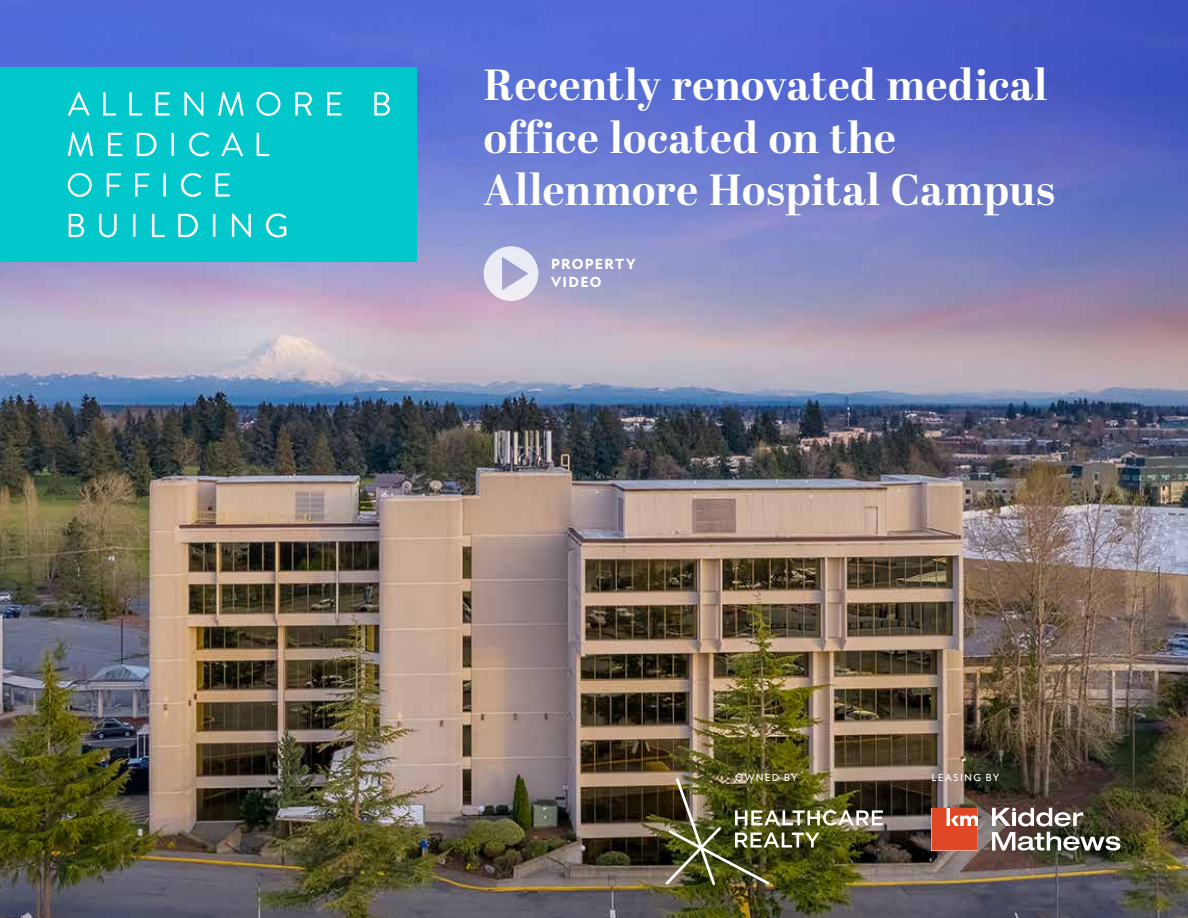
<style>
.page{position:relative;width:1188px;height:918px;background:#fff}
.page>*{position:absolute;margin:0;border:0;box-sizing:border-box;transform-origin:0 0}
.t1{font:700 43.5px/52.5px "Abril Display";letter-spacing:.01em;color:#fff}
.t2{font:800 15px/18px "New Atten";letter-spacing:.09em;color:#fff}
.t3{font:500 10.5px "New Atten";letter-spacing:.12em;color:#fff}
</style>
<div class="page">
<img style="left:0;top:0;width:1188px;height:918px">
<div style="left:0;top:68px;width:416px;height:194px;background:#02c8cb"></div>
<svg style="left:68px;top:92px;width:22px;height:24px"></svg>
<svg style="left:103px;top:92px;width:13px;height:24px"></svg>
<svg style="left:129px;top:92px;width:13px;height:24px"></svg>
<svg style="left:156px;top:92px;width:14px;height:24px"></svg>
<svg style="left:184px;top:92px;width:19px;height:24px"></svg>
<svg style="left:218px;top:92px;width:26px;height:24px"></svg>
<svg style="left:256px;top:92px;width:24px;height:24px"></svg>
<svg style="left:295px;top:92px;width:17px;height:24px"></svg>
<svg style="left:327px;top:92px;width:15px;height:24px"></svg>
<svg style="left:374px;top:92px;width:16px;height:24px"></svg>
<svg style="left:68px;top:132px;width:25px;height:24px"></svg>
<svg style="left:108px;top:133px;width:14px;height:23px"></svg>
<svg style="left:137px;top:133px;width:20px;height:23px"></svg>
<hr style="left:171px;top:133px;width:3px;height:23px;background:#fff">
<svg style="left:189px;top:132px;width:20px;height:24px"></svg>
<svg style="left:221px;top:132px;width:22px;height:24px"></svg>
<svg style="left:257px;top:133px;width:12px;height:23px"></svg>
<svg style="left:68px;top:173px;width:24px;height:24px"></svg>
<svg style="left:107px;top:173px;width:14px;height:24px"></svg>
<svg style="left:135px;top:173px;width:14px;height:24px"></svg>
<hr style="left:163px;top:173px;width:3px;height:24px;background:#fff">
<svg style="left:181px;top:173px;width:20px;height:24px"></svg>
<svg style="left:216px;top:173px;width:14px;height:24px"></svg>
<svg style="left:69px;top:214px;width:15px;height:23px"></svg>
<svg style="left:99px;top:214px;width:18px;height:23px"></svg>
<hr style="left:133px;top:214px;width:3px;height:23px;background:#fff">
<svg style="left:152px;top:214px;width:13px;height:23px"></svg>
<svg style="left:178px;top:214px;width:20px;height:23px"></svg>
<hr style="left:213px;top:214px;width:2px;height:23px;background:#fff">
<svg style="left:232px;top:213px;width:19px;height:24px"></svg>
<svg style="left:266px;top:213px;width:20px;height:24px"></svg>
<svg style="left:484px;top:246px;width:55px;height:55px;background:#d1cfe5"></svg>
<svg style="left:992px;top:832px;width:128px;height:18px"></svg>
<svg style="left:992px;top:808px;width:91px;height:18px"></svg>
<svg style="left:932px;top:808px;width:46px;height:43px;background:#e45f41"></svg>
<img style="left:665px;top:778px;width:218px;height:107px">
<p class="t1" style="left:484px;top:61px;width:573px">Recently renovated medical office located on the<br>Allenmore Hospital Campus</p>
<p class="t2" style="left:551px;top:256px;width:86px">PROPERTY<br>VIDEO</p>
<p class="t3" style="left:735px;top:771px;width:64px">OWNED BY</p>
<p class="t3" style="left:932px;top:771px;width:69px">LEASING BY</p>
</div>
